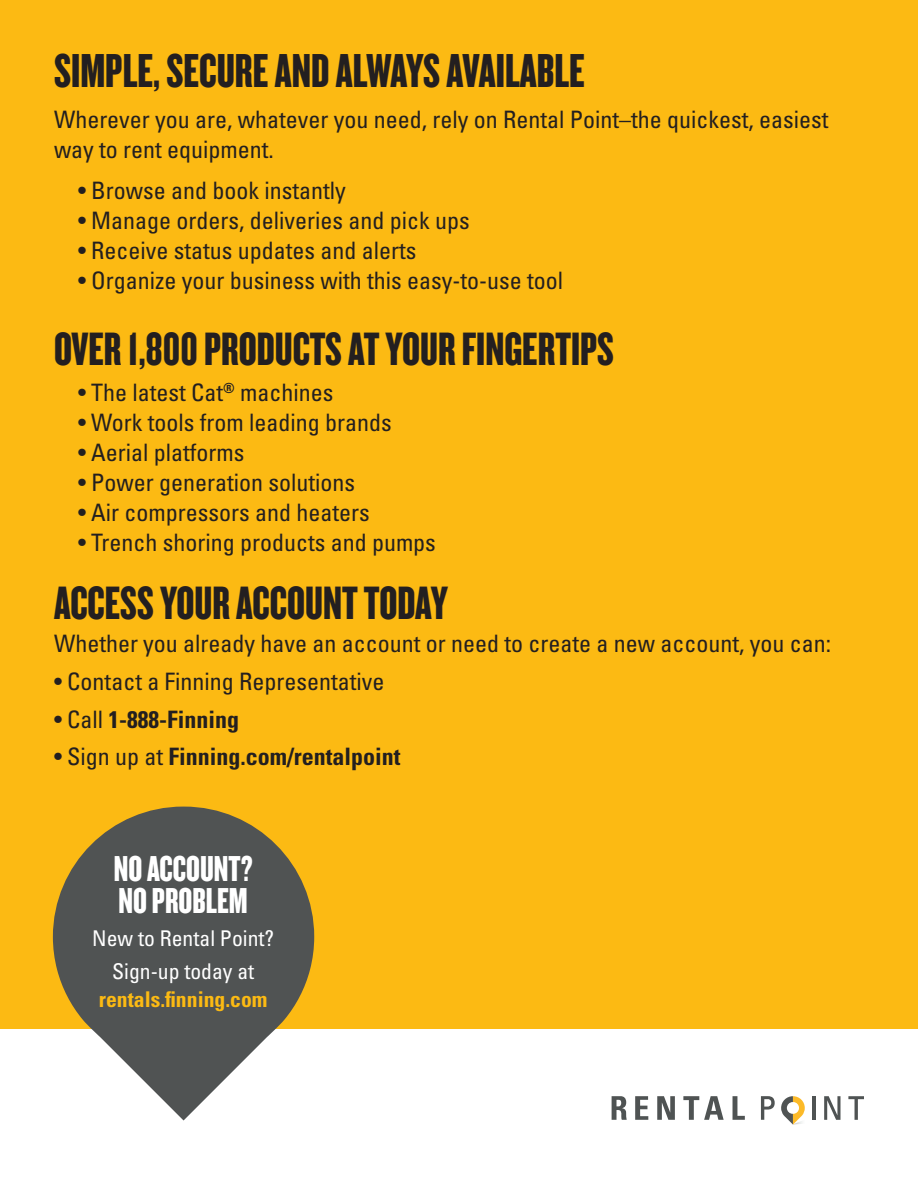
<style>
.page{position:relative;width:918px;height:1188px;background:#fff}
.page>*{position:absolute;margin:0;border:0;box-sizing:border-box;transform-origin:0 0}
.t1{font:49.5px "Knockout HTF68 Full Featherwt";color:#231f20}
.t2{font:48.6px "Knockout HTF68 Full Featherwt";color:#231f20}
.t3{font:37.5px/31.5px "Knockout HTF68 Full Featherwt";color:#fff}
.t4{font:condensed 24px/30px "Univers LT Std";color:#231f20}
.t5{font:700 condensed 24px "Univers LT Std";color:#231f20}
.t6{font:700 condensed 21.75px/27.6px "Univers LT Std";color:#fcba13;text-align:center}
.t7{font:condensed 21.75px "Univers LT Std";color:#fff}
.s1{font-weight:400}
.s2{font-weight:400;color:#fff}
</style>
<div class="page">
<div style="left:0;top:0;width:918px;height:1028px;background:#fcba13"></div>
<svg style="left:53px;top:807px;width:261px;height:313px;fill:#505353"></svg>
<svg style="left:612px;top:1096px;width:15px;height:24px"></svg>
<svg style="left:635px;top:1096px;width:13px;height:24px"></svg>
<svg style="left:657px;top:1096px;width:18px;height:24px"></svg>
<svg style="left:683px;top:1096px;width:41px;height:24px"></svg>
<svg style="left:733px;top:1096px;width:12px;height:24px"></svg>
<svg style="left:761px;top:1096px;width:14px;height:24px"></svg>
<hr style="left:812px;top:1096px;width:4px;height:24px;background:#4f5353">
<svg style="left:824px;top:1096px;width:17px;height:24px"></svg>
<svg style="left:848px;top:1096px;width:16px;height:24px"></svg>
<svg style="left:781px;top:1096px;width:24px;height:29px"></svg>
<p class="t1" style="left:54px;top:45px;width:532px">SIMPLE, SECURE AND ALWAYS AVAILABLE</p>
<p class="t4" style="left:54px;top:104px;width:776px">Wherever you are, whatever you need, rely on Rental Point–the quickest, easiest way to rent equipment.</p>
<p class="t4" style="left:78px;top:175px;width:269px">• Browse and book instantly</p>
<p class="t4" style="left:78px;top:205px;width:393px">• Manage orders, deliveries and pick ups</p>
<p class="t4" style="left:78px;top:235px;width:340px">• Receive status updates and alerts</p>
<p class="t4" style="left:78px;top:265px;width:487px">• Organize your business with this easy-to-use tool</p>
<p class="t2" style="left:54px;top:324px;width:562px">OVER 1,800 PRODUCTS AT YOUR FINGERTIPS</p>
<p class="t4" style="left:78px;top:377px;width:257px">• The latest Cat<sup>®</sup> machines</p>
<p class="t4" style="left:78px;top:407px;width:315px">• Work tools from leading brands</p>
<p class="t4" style="left:78px;top:437px;width:168px">• Aerial platforms</p>
<p class="t4" style="left:78px;top:467px;width:279px">• Power generation solutions</p>
<p class="t4" style="left:78px;top:497px;width:293px">• Air compressors and heaters</p>
<p class="t4" style="left:78px;top:527px;width:359px">• Trench shoring products and pumps</p>
<p class="t2" style="left:54px;top:578px;width:395px">ACCESS YOUR ACCOUNT TODAY</p>
<p class="t4" style="left:54px;top:628px;width:779px">Whether you already have an account or need to create a new account, you can:</p>
<p class="t4" style="left:54px;top:666px;width:332px">• Contact a Finning Representative</p>
<p class="t5" style="left:54px;top:704px;width:187px"><span class="s1">• Call</span> 1-888-Finning</p>
<p class="t5" style="left:54px;top:742px;width:348px"><span class="s1">• Sign up at</span> Finning.com/rentalpoint</p>
<p class="t3" style="left:114px;top:854px;width:140px">NO ACCOUNT?<br>NO PROBLEM</p>
<p class="t7" style="left:92px;top:924px;width:183px">New to Rental Point?</p>
<p class="t6" style="left:99px;top:958px;width:170px"><span class="s2">Sign-up today at </span>rentals.finning.com</p>
</div>
